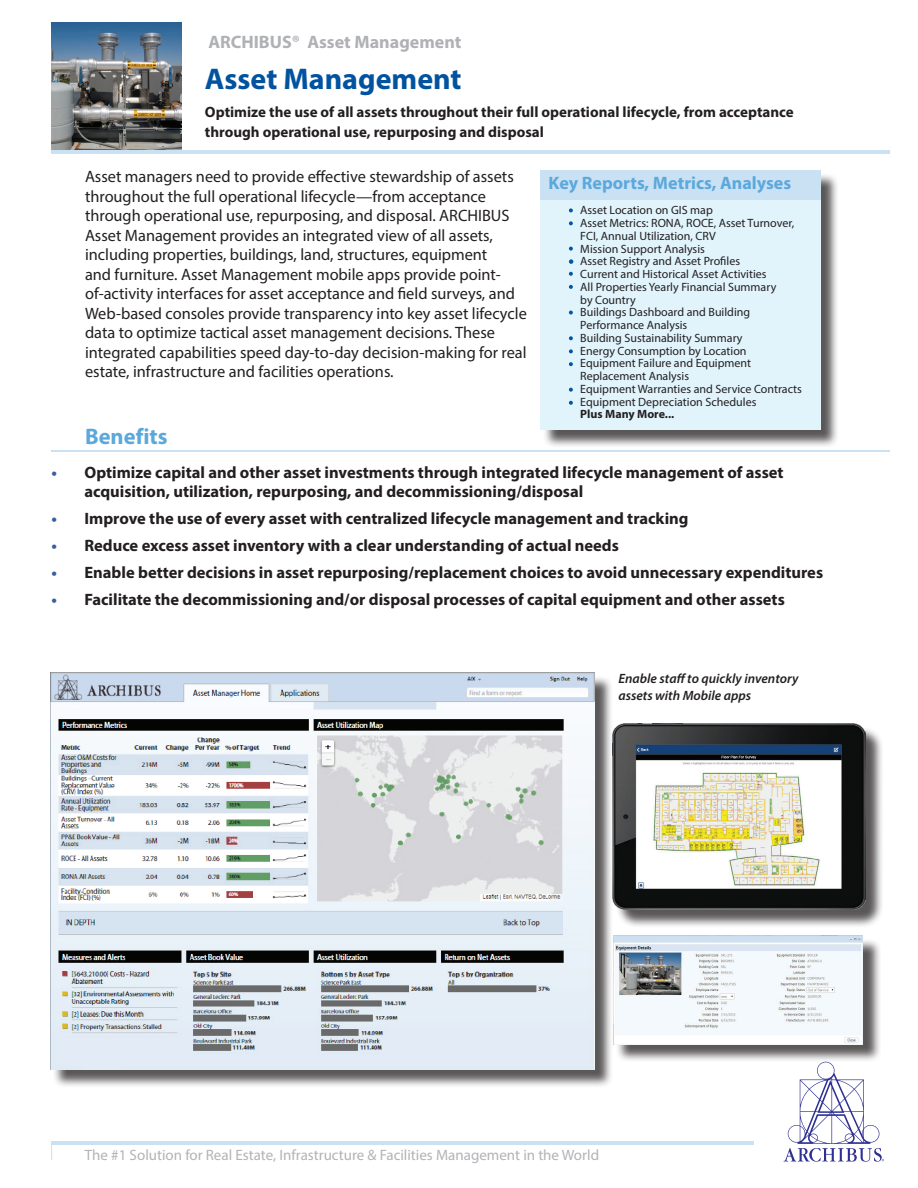
<style>
.page{position:relative;width:918px;height:1188px;background:#fff}
.page>*{position:absolute;margin:0;border:0;box-sizing:border-box;transform-origin:0 0}
.t1{font:700 30px "Myriad Pro";color:#01539f}
.t2{font:700 22.5px "Myriad Pro";color:#5ba8dc}
.t3{font:700 18px "Myriad Pro";color:#5ba8dc}
.t4{font:700 18px "Myriad Pro";color:#b0b1b5}
.t5{font:16.5px/19.5px "Myriad Pro";color:#231f20}
.t6{font:700 16.5px/19.5px "Myriad Pro";color:#231f20}
.t7{font:700 15px/19.5px "Myriad Pro";color:#231f20}
.t8{font:15px "Myriad Pro";color:#b2b3b7}
.t9{font:italic 600 13.5px/16.5px "Myriad Pro";color:#231f20}
.t10{font:12px/12.8px "Myriad Pro";color:#231f20}
.t11{font:700 12px "Myriad Pro";color:#231f20}
.s1{color:#3a5ba5}
</style>
<div class="page">
<hr style="left:52px;top:1142px;width:702px;height:3px;background:#cae1f4">
<svg style="left:784px;top:1063px;width:100px;height:99px"></svg>
<svg style="left:51px;top:1142px;width:1px;height:18px"></svg>
<div style="left:543px;top:173px;width:297px;height:275px;background:#231f20;opacity:.75"></div>
<div style="left:540px;top:170px;width:281px;height:260px;background:#e1f4fc"></div>
<div style="left:540px;top:170px;width:281px;height:30px;background:#cae1f4"></div>
<svg style="left:569px;top:247px;width:4px;height:4px"></svg>
<svg style="left:569px;top:221px;width:4px;height:4px"></svg>
<svg style="left:569px;top:208px;width:4px;height:4px"></svg>
<svg style="left:569px;top:259px;width:4px;height:5px"></svg>
<svg style="left:569px;top:272px;width:4px;height:4px"></svg>
<svg style="left:569px;top:285px;width:4px;height:4px"></svg>
<hr style="left:51px;top:451px;width:839px;height:1px;background:#cae1f4">
<svg style="left:569px;top:311px;width:4px;height:4px"></svg>
<svg style="left:569px;top:336px;width:4px;height:4px"></svg>
<svg style="left:569px;top:349px;width:4px;height:4px"></svg>
<svg style="left:569px;top:362px;width:4px;height:4px"></svg>
<svg style="left:569px;top:388px;width:4px;height:4px"></svg>
<svg style="left:569px;top:401px;width:4px;height:4px"></svg>
<img style="left:51px;top:23px;width:130px;height:127px">
<div style="left:53px;top:675px;width:560px;height:413px;background:#231f20;opacity:.75"></div>
<img style="left:50px;top:673px;width:545px;height:397px">
<hr style="left:51px;top:151px;width:839px;height:3px;background:#cae1f4">
<div style="left:616px;top:938px;width:265px;height:125px;background:#231f20;opacity:.75"></div>
<img style="left:613px;top:936px;width:250px;height:108px">
<div style="left:615px;top:726px;width:269px;height:202px;background:#231f20;opacity:.75"></div>
<img style="left:613px;top:724px;width:252px;height:186px">
<p class="t4" style="left:208px;top:30px;width:255px">ARCHIBUS® Asset Management</p>
<h1 class="t1" style="left:205px;top:59px;width:258px">Asset Management</h1>
<p class="t7" style="left:205px;top:102px;width:590px">Optimize the use of all assets throughout their full operational lifecycle, from acceptance through operational use, repurposing and disposal</p>
<p class="t5" style="left:85px;top:167px;width:443px">Asset managers need to provide effective stewardship of assets throughout the full operational lifecycle—from acceptance through operational use, repurposing, and disposal. ARCHIBUS Asset Management provides an integrated view of all assets, including properties, buildings, land, structures, equipment<br>and furniture. Asset Management mobile apps provide point&shy;of-activity interfaces for asset acceptance and field surveys, and Web-based consoles provide transparency into key asset lifecycle data to optimize tactical asset management decisions. These integrated capabilities speed day-to-day decision-making for real estate, infrastructure and facilities operations.</p>
<p class="t3" style="left:549px;top:171px;width:244px">Key Reports, Metrics, Analyses</p>
<p class="t10" style="left:580px;top:204px;width:223px">Asset Location on GIS map<br>Asset Metrics: RONA, ROCE, Asset Turnover,<br>FCI, Annual Utilization, CRV<br>Mission Support Analysis<br>Asset Registry and Asset Profiles<br>Current and Historical Asset Activities<br>All Properties Yearly Financial Summary<br>by Country<br>Buildings Dashboard and Building<br>Performance Analysis<br>Building Sustainability Summary<br>Energy Consumption by Location<br>Equipment Failure and Equipment<br>Replacement Analysis<br>Equipment Warranties and Service Contracts<br>Equipment Depreciation Schedules</p>
<p class="t11" style="left:580px;top:406px;width:96px">Plus Many More...</p>
<h2 class="t2" style="left:85px;top:422px;width:84px">Benefits</h2>
<p class="t6" style="left:84px;top:462px;width:701px;text-indent:-33px"><span class="s1">•</span> Optimize capital and other asset investments through integrated lifecycle management of asset acquisition, utilization, repurposing, and decommissioning/disposal</p>
<p class="t6" style="left:51px;top:509px;width:639px"><span class="s1">•</span> Improve the use of every asset with centralized lifecycle management and tracking</p>
<p class="t6" style="left:51px;top:536px;width:569px"><span class="s1">•</span> Reduce excess asset inventory with a clear understanding of actual needs</p>
<p class="t6" style="left:51px;top:563px;width:773px"><span class="s1">•</span> Enable better decisions in asset repurposing/replacement choices to avoid unnecessary expenditures</p>
<p class="t6" style="left:51px;top:590px;width:735px"><span class="s1">•</span> Facilitate the decommissioning and/or disposal processes of capital equipment and other assets</p>
<p class="t9" style="left:618px;top:670px;width:182px">Enable staff to quickly inventory assets with Mobile apps</p>
<p class="t8" style="left:85px;top:1145px;width:516px">The #1 Solution for Real Estate, Infrastructure &amp; Facilities Management in the World</p>
</div>
